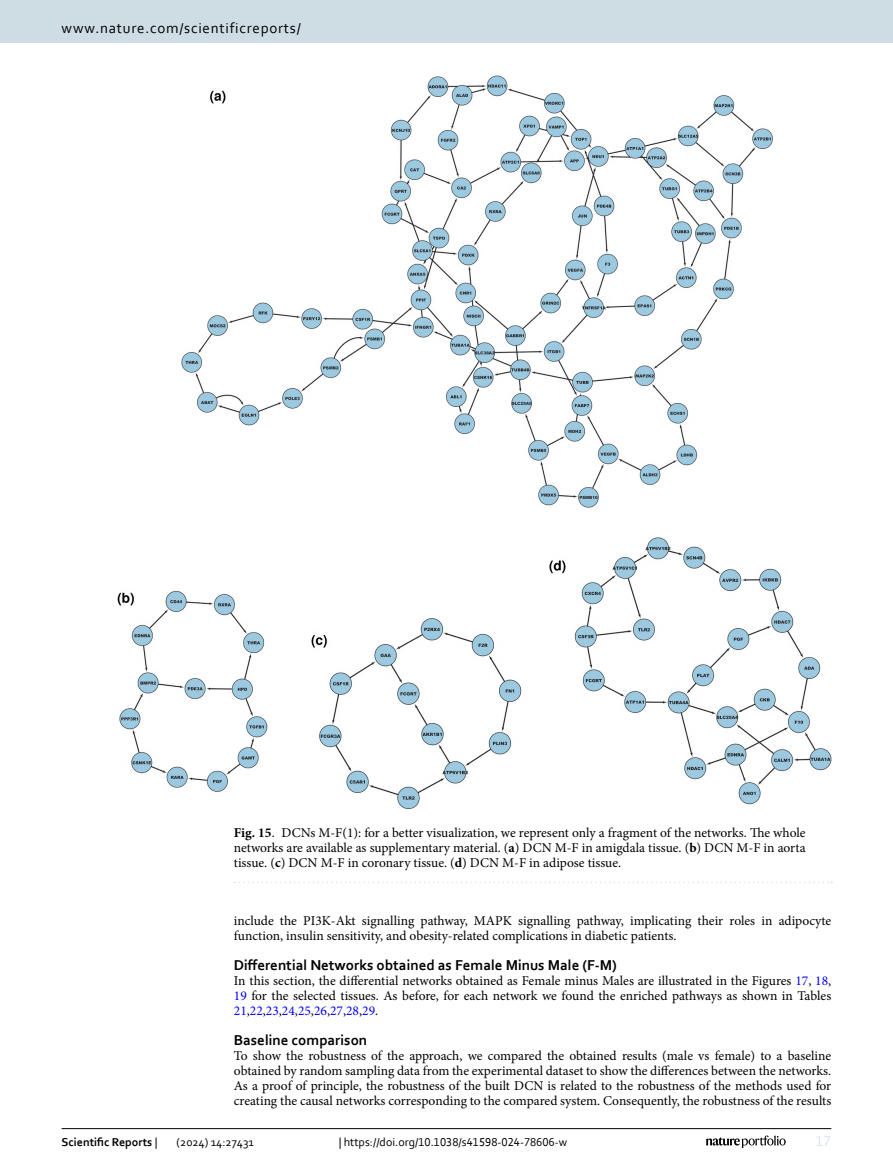
<style>
.page{position:relative;width:893px;height:1174px;background:#fff}
.page>*{position:absolute;margin:0;border:0;box-sizing:border-box;transform-origin:0 0}
.Head_2{font:700 15px "Corbel";color:#000}
.t1{font:15px "Corbel";letter-spacing:.05em;color:#000}
.t2{font:15px "Corbel";color:#d9e4eb}
.Body_Text{font:13.5px/15px "Minion Pro";color:#000;text-align:justify}
.Figure_Caption{font:13.5px/15px "Minion Pro";color:#000;text-align:justify}
.t3{font:12px "Corbel";color:#000}
.t4{font:700 12px "Corbel";color:#000}
.s1{font-weight:700}
.s2{color:#00f}
.s3{font-weight:400}
</style>
<div class="page">
<img style="left:117px;top:76px;width:714px;height:733px">
<svg style="left:235px;top:881px;width:597px;height:2px"></svg>
<hr style="left:62px;top:1128px;width:769px;height:1px;background:#000">
<svg style="left:706px;top:1135px;width:80px;height:12px"></svg>
<div style="left:0;top:0;width:893px;height:43px;background:#cedde4"></div>
<p class="t1" style="left:62px;top:18px;width:241px">www.nature.com/scientificreports/</p>
<p class="Figure_Caption" style="left:234px;top:825px;width:573px"><span class="s1">Fig. 15</span>. DCNs M-F(1): for a better visualization, we represent only a fragment of the networks. The whole networks are available as supplementary material. (<span class="s1">a</span>) DCN M-F in amigdala tissue. (<span class="s1">b</span>) DCN M-F in aorta tissue. (<span class="s1">c</span>) DCN M-F in coronary tissue. (<span class="s1">d</span>) DCN M-F in adipose tissue.</p>
<p class="Body_Text" style="left:234px;top:913px;width:599px">include the PI3K-Akt signalling pathway, MAPK signalling pathway, implicating their roles in adipocyte function, insulin sensitivity, and obesity-related complications in diabetic patients.</p>
<p class="Head_2" style="left:234px;top:955px;width:384px">Differential Networks obtained as Female Minus Male (F-M)</p>
<p class="Body_Text" style="left:234px;top:973px;width:599px">In this section, the differential networks obtained as Female minus Males are illustrated in the Figures <span class="s2">17</span>, <span class="s2">18</span>, <span class="s2">19</span> for the selected tissues. As before, for each network we found the enriched pathways as shown in Tables <span class="s2">21</span>,<span class="s2">22</span>,<span class="s2">23</span>,<span class="s2">24</span>,<span class="s2">25</span>,<span class="s2">26</span>,<span class="s2">27</span>,<span class="s2">28</span>,<span class="s2">29</span>.</p>
<p class="Head_2" style="left:234px;top:1030px;width:135px">Baseline comparison</p>
<p class="Body_Text" style="left:234px;top:1048px;width:599px">To show the robustness of the approach, we compared the obtained results (male vs female) to a baseline obtained by random sampling data from the experimental dataset to show the differences between the networks.<br>As a proof of principle, the robustness of the built DCN is related to the robustness of the methods used for creating the causal networks corresponding to the compared system. Consequently, the robustness of the results</p>
<p class="t4" style="left:62px;top:1134px;width:97px">Scientific Reports <span class="s3">|</span></p>
<p class="t3" style="left:177px;top:1134px;width:79px">(2024) 14:27431</p>
<p class="t3" style="left:339px;top:1134px;width:230px">| https://doi.org/10.1038/s41598-024-78606-w</p>
<p class="t2" style="left:816px;top:1132px;width:17px">17</p>
</div>
